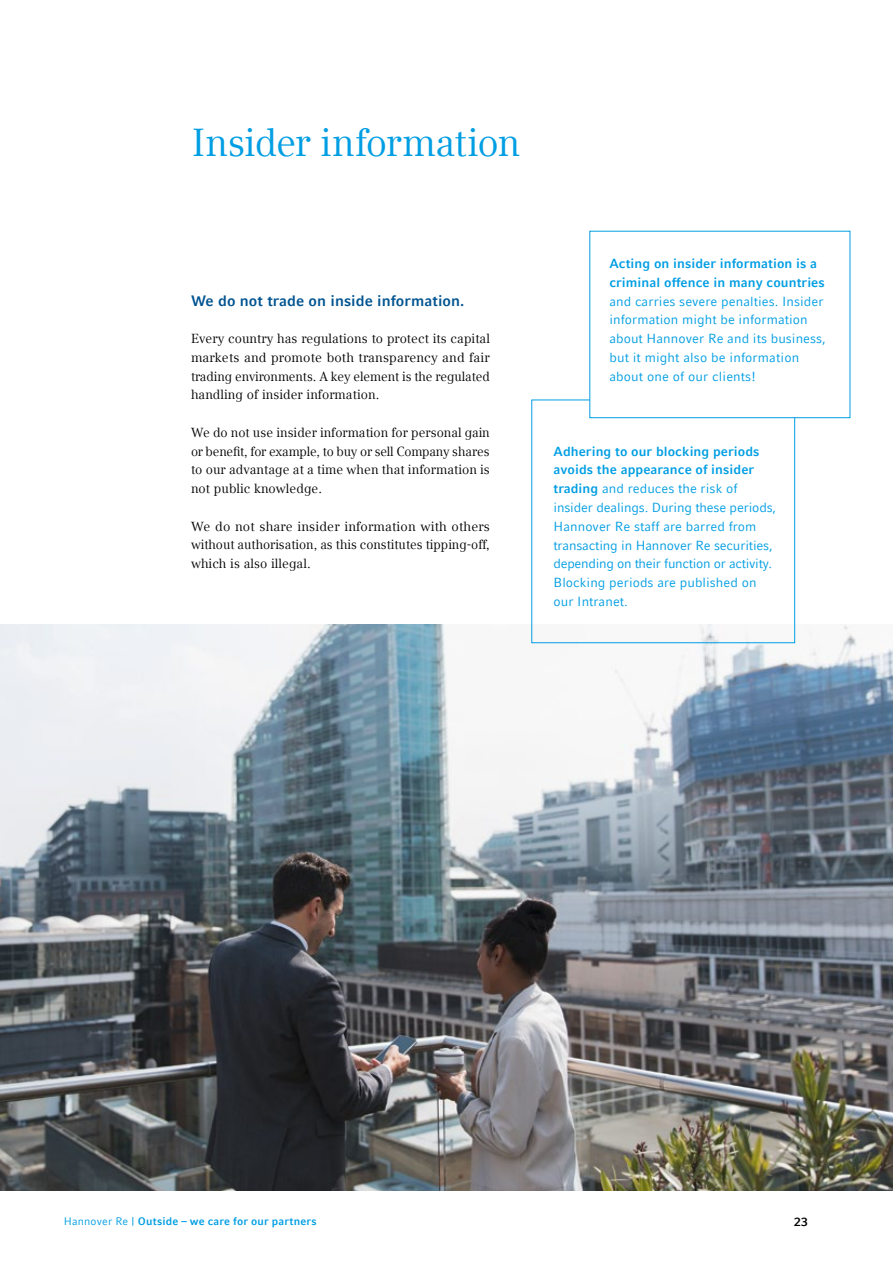
<style>
.page{position:relative;width:893px;height:1263px;background:#fff}
.page>*{position:absolute;margin:0;border:0;box-sizing:border-box;transform-origin:0 0}
.t1{font:39px "Compatil Text LT Com";letter-spacing:-.02em;color:#009ee3}
.t2{font:700 15px "Compatil Fact LT Com";letter-spacing:.005em;color:#005491}
.t3{font:13.2px/18.8px "Compatil Text LT Com";letter-spacing:.005em;color:#000;text-align:justify}
.t4{font:13.2px/18.8px "Compatil Fact LT Com";letter-spacing:.005em;color:#009ee3}
.t5{font:700 13.2px/18.8px "Compatil Fact LT Com";letter-spacing:.005em;color:#009ee3}
.t6{font:700 12px "Compatil Fact LT Com";color:#000}
.t7{font:700 10.8px "Compatil Fact LT Com";letter-spacing:.015em;color:#009ee3}
.s1{font-weight:700}
.s2{font-weight:400}
</style>
<div class="page">
<img style="left:0;top:624px;width:893px;height:567px">
<div style="left:531px;top:399px;width:264px;height:244px;border:1px solid #009ee3"></div>
<div style="left:589px;top:231px;width:261px;height:187px;background:#fff"></div>
<h1 class="t1" style="left:192px;top:120px;width:330px">Insider information</h1>
<p class="t2" style="left:191px;top:292px;width:275px">We do not trade on inside information.</p>
<p class="t3" style="left:191px;top:329px;width:300px">Every country has regulations to protect its capital markets and promote both transparency and fair trading environments. A key element is the regulated handling of insider information.</p>
<p class="t3" style="left:191px;top:423px;width:300px">We do not use insider information for personal gain or benefit, for example, to buy or sell Company shares to our advantage at a time when that information is not public knowledge.</p>
<p class="t3" style="left:191px;top:517px;width:300px">We do not share insider information with others without authorisation, as this constitutes tipping-off, which is also illegal.</p>
<p class="t5" style="left:609px;top:254px;width:217px">Acting on insider information is a criminal offence in many countries</p>
<p class="t4" style="left:609px;top:292px;width:218px">and carries severe penalties. Insider information might be information about Hannover Re and its business, but it might also be information about one of our clients!</p>
<p class="t4" style="left:553px;top:442px;width:224px"><span class="s1">Adhering to our blocking periods avoids the appearance of insider trading</span> and reduces the risk of insider dealings. During these periods, Hannover Re staff are barred from transacting in Hannover Re securities, depending on their function or activity.<br>Blocking periods are published on our Intranet.</p>
<p class="t7" style="left:64px;top:1214px;width:255px"><span class="s2">Hannover Re |</span> Outside – we care for our partners</p>
<p class="t6" style="left:794px;top:1215px;width:15px">23</p>
</div>
